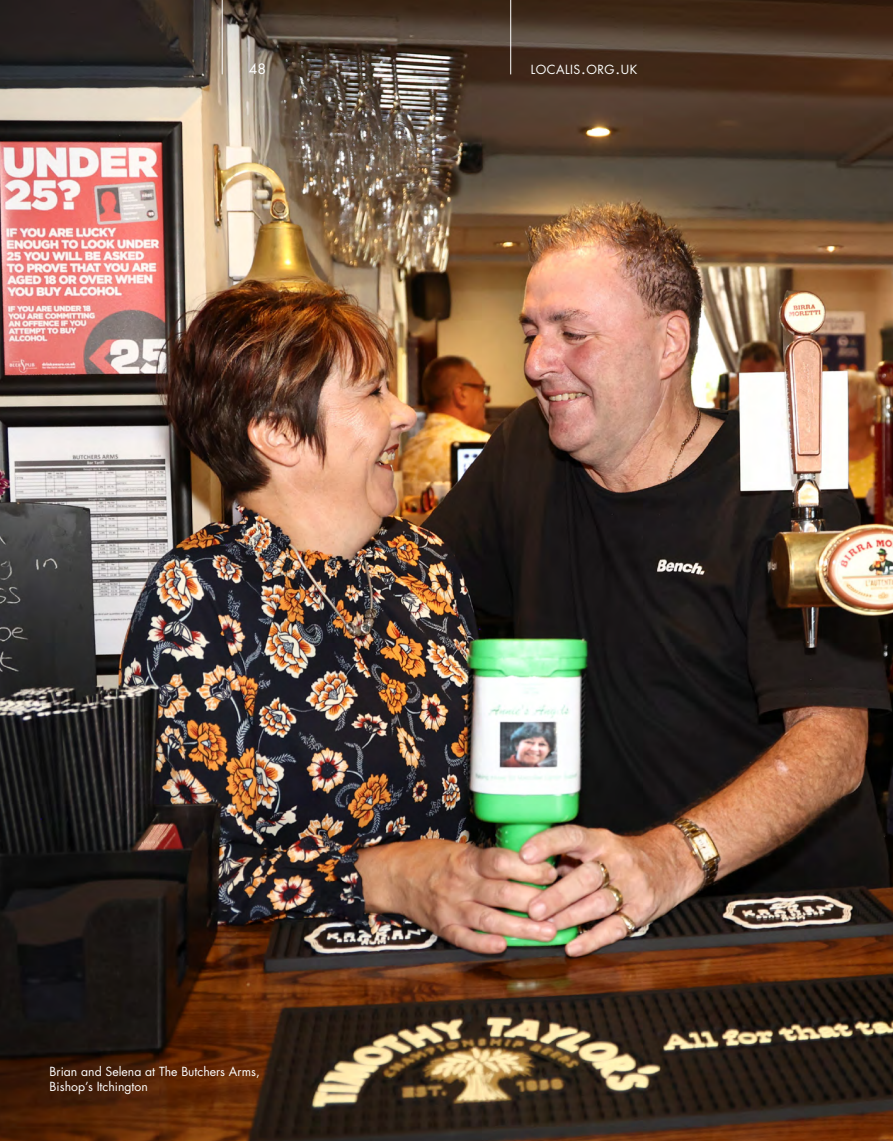
<style>
.page{position:relative;width:893px;height:1141px;background:#fff}
.page>*{position:absolute;margin:0;border:0;box-sizing:border-box;transform-origin:0 0}
.t1{font:14px "Futura Std";color:#fff}
.t2{font:12.25px/15.8px "Futura Std";color:#fff}
.t3{font:12.25px "Futura Std";letter-spacing:.035em;color:#fff}
.s1{font-size:17.5px}
</style>
<div class="page">
<img style="left:0;top:0;width:893px;height:1141px">
<hr style="left:510px;top:0;width:1px;height:74px;background:#fff">
<hr style="left:222px;top:0;width:1px;height:74px;background:#fff">
<p class="t1" style="left:249px;top:60px;width:19px">48</p>
<p class="t3" style="left:531px;top:62px;width:108px">LOCALIS<span class="s1">.</span>ORG<span class="s1">.</span>UK</p>
<p class="t2" style="left:50px;top:1063px;width:212px">Brian and Selena at The Butchers Arms,<br>Bishop’s Itchington</p>
</div>
